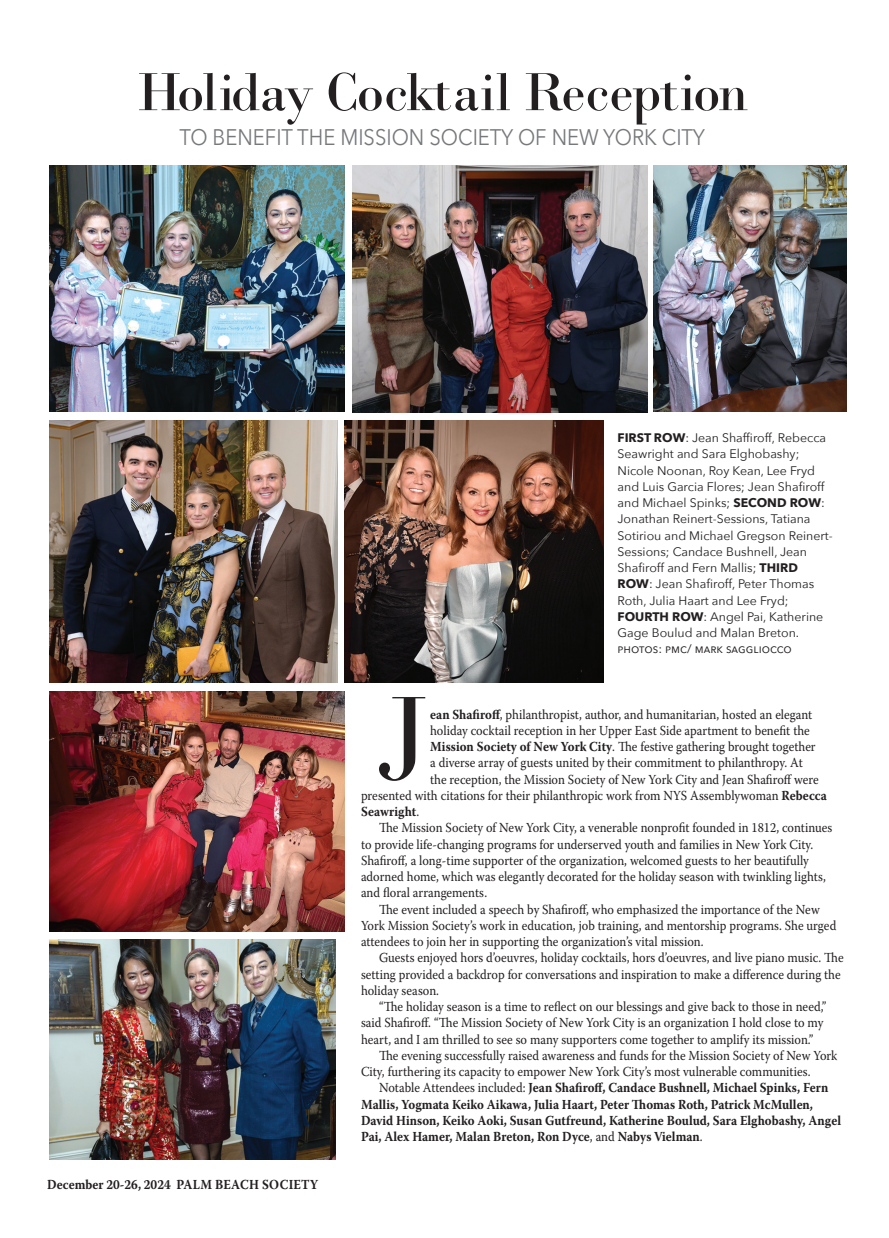
<style>
.page{position:relative;width:889px;height:1238px;background:#fff}
.page>*{position:absolute;margin:0;border:0;box-sizing:border-box;transform-origin:0 0}
.Body_Text{font:113px "Bodidota";color:#231f20;scale:.9 1}
.Headline{font:56.25px "Bodidota";letter-spacing:-.04em;color:#231f20}
.Sub_Head{font:22.5px "Avenir Next";color:#76787b;scale:.9 1}
.Body_Text-2{font:13.75px/16.2px "Warnock Pro";color:#231f20;scale:.9 1}
.Body_Text-3{font:700 13.75px/16.2px "Warnock Pro";color:#231f20;scale:.9 1}
.Folio{font:700 13.75px "Warnock Pro";letter-spacing:.01em;color:#231f20;scale:.9 1}
.t1{font:12.38px/16.2px "Avenir Next";color:#231f20}
.s1{font-weight:700}
.s2{font-weight:400}
</style>
<div class="page">
<img style="left:50px;top:165px;width:295px;height:247px">
<img style="left:352px;top:165px;width:295px;height:248px">
<img style="left:49px;top:420px;width:289px;height:263px">
<img style="left:345px;top:420px;width:258px;height:263px">
<img style="left:49px;top:691px;width:296px;height:240px">
<img style="left:654px;top:165px;width:192px;height:247px">
<img style="left:49px;top:939px;width:287px;height:220px">
<p class="Headline" style="left:136px;top:62px;width:613px">Holiday Cocktail Reception</p>
<p class="Sub_Head" style="left:179px;top:118px;width:585px">TO BENEFIT THE MISSION SOCIETY OF NEW YORK CITY</p>
<p class="t1" style="left:617px;top:429px;width:217px"><span class="s1">FIRST ROW</span>: Jean Shaffiroff, Rebecca Seawright and Sara Elghobashy; Nicole Noonan, Roy Kean, Lee Fryd and Luis Garcia Flores; Jean Shafiroff and Michael Spinks; <span class="s1">SECOND ROW</span>:<br>Jonathan Reinert-Sessions, Tatiana Sotiriou and Michael Gregson Reinert-Sessions; Candace Bushnell, Jean Shafiroff and Fern Mallis; <span class="s1">THIRD ROW</span>: Jean Shafiroff, Peter Thomas Roth, Julia Haart and Lee Fryd; <span class="s1">FOURTH ROW</span>: Angel Pai, Katherine Gage Boulud and Malan Breton. photos: pmc/ mark saggliocco</p>
<p class="Folio" style="left:47px;top:1175px;width:303px">December 20-26, 2024 PALM BEACH SOCIETY</p>
<p class="Body_Text" style="left:375px;top:673px;width:63px">J</p>
<p class="Body_Text-2" style="left:430px;top:705px;width:426px"><span class="s1">ean Shafiroff</span>, philanthropist, author, and humanitarian, hosted an elegant</p>
<p class="Body_Text-2" style="left:430px;top:722px;width:423px">holiday cocktail reception in her Upper East Side apartment to benefit the</p>
<p class="Body_Text-2" style="left:430px;top:738px;width:430px"><span class="s1">Mission Society of New York City</span>. The festive gathering brought together</p>
<p class="Body_Text-2" style="left:430px;top:754px;width:415px">a diverse array of guests united by their commitment to philanthropy. At</p>
<p class="Body_Text-2" style="left:430px;top:770px;width:433px">the reception, the Mission Society of New York City and Jean Shafiroff were</p>
<p class="Body_Text-2" style="left:361px;top:787px;width:519px">presented with citations for their philanthropic work from NYS Assemblywoman <span class="s1">Rebecca</span></p>
<p class="Body_Text-3" style="left:361px;top:803px;width:66px">Seawright<span class="s2">.</span></p>
<p class="Body_Text-2" style="left:361px;top:819px;width:525px;text-indent:18px">The Mission Society of New York City, a venerable nonprofit founded in 1812, continues to provide life-changing programs for underserved youth and families in New York City.<br>Shafiroff, a long-time supporter of the organization, welcomed guests to her beautifully adorned home, which was elegantly decorated for the holiday season with twinkling lights, and floral arrangements.</p>
<p class="Body_Text-2" style="left:361px;top:900px;width:530px;text-indent:18px">The event included a speech by Shafiroff, who emphasized the importance of the New<br>York Mission Society’s work in education, job training, and mentorship programs. She urged attendees to join her in supporting the organization’s vital mission.</p>
<p class="Body_Text-2" style="left:361px;top:949px;width:538px;text-indent:18px">Guests enjoyed hors d’oeuvres, holiday cocktails, hors d’oeuvres, and live piano music. The setting provided a backdrop for conversations and inspiration to make a difference during the holiday season.</p>
<p class="Body_Text-2" style="left:361px;top:998px;width:518px;text-indent:18px">“The holiday season is a time to reflect on our blessings and give back to those in need,” said Shafiroff. “The Mission Society of New York City is an organization I hold close to my heart, and I am thrilled to see so many supporters come together to amplify its mission.”</p>
<p class="Body_Text-2" style="left:361px;top:1047px;width:531px;text-indent:18px">The evening successfully raised awareness and funds for the Mission Society of New York<br>City, furthering its capacity to empower New York City’s most vulnerable communities.</p>
<p class="Body_Text-3" style="left:361px;top:1079px;width:535px;text-indent:18px"><span class="s2">Notable Attendees included:</span> Jean Shafiroff, Candace Bushnell, Michael Spinks, Fern Mallis, Yogmata Keiko Aikawa, Julia Haart, Peter Thomas Roth, Patrick McMullen, David Hinson, Keiko Aoki, Susan Gutfreund, Katherine Boulud, Sara Elghobashy, Angel Pai, Alex Hamer, Malan Breton, Ron Dyce<span class="s2">, and</span> Nabys Vielman<span class="s2">.</span></p>
</div>
